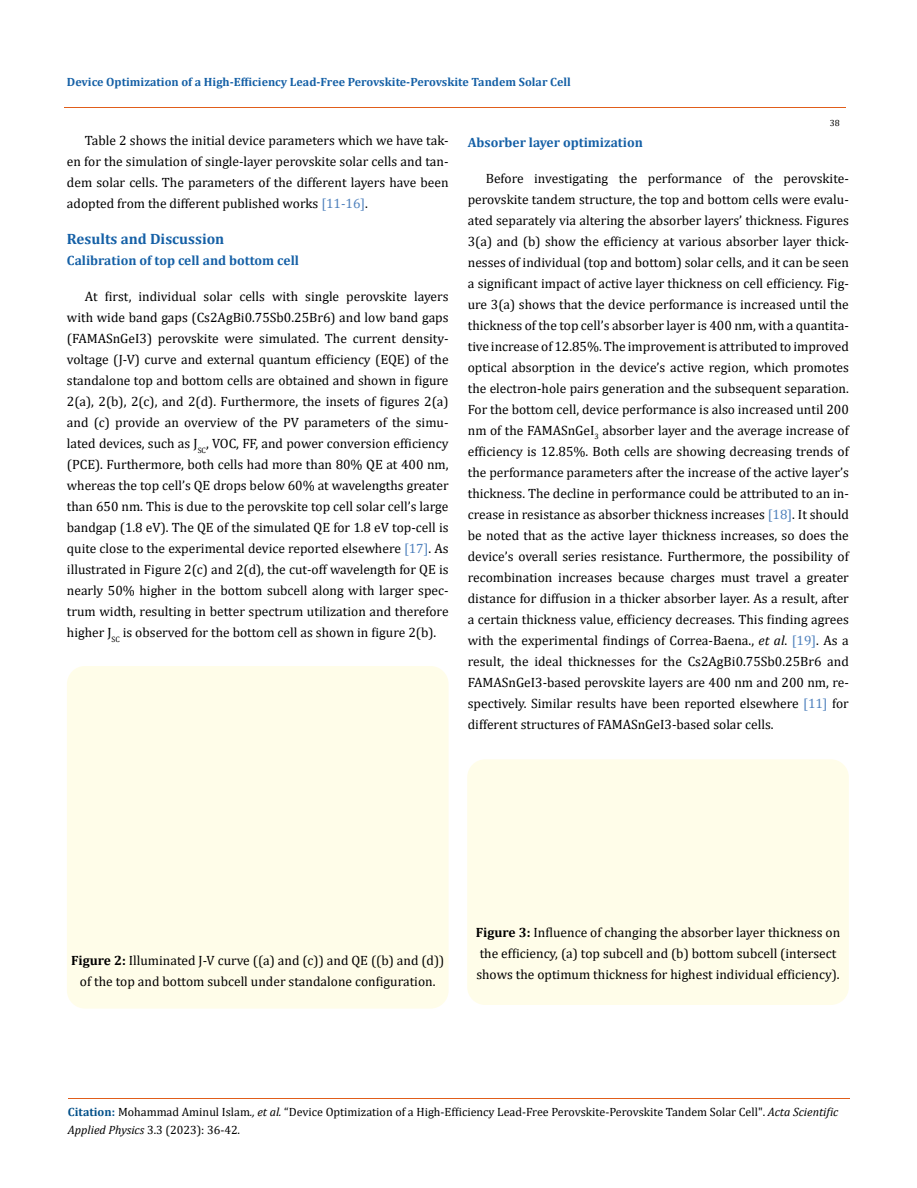
<style>
.page{position:relative;width:917px;height:1188px;background:#fff}
.page>*{position:absolute;margin:0;border:0;box-sizing:border-box;transform-origin:0 0}
.t1{font:700 15px "Cambria";color:#1560a6}
.t2{font:13.5px/21px "Cambria";color:#000;text-align:justify}
.t3{font:700 13.5px "Cambria";color:#1560a6}
.t4{font:12px/18px "Cambria";color:#000}
.t5{font:700 12px "Cambria";color:#1560a6}
.t6{font:9px "Cambria";color:#000}
.s1{color:#4f81bd}
.s2{font-style:italic}
.s3{font-weight:700}
.s4{font-weight:700;color:#035089}
</style>
<div class="page">
<div style="left:467px;top:759px;width:381px;height:246px;background:#fffde9;border-radius:18px"></div>
<div style="left:67px;top:666px;width:381px;height:343px;background:#fffde9;border-radius:18px"></div>
<hr style="left:64px;top:108px;width:781px;height:1px;background:#e05d1a">
<hr style="left:68px;top:1098px;width:781px;height:1px;background:#e05d1a">
<p class="t5" style="left:67px;top:73px;width:505px">Device Optimization of a High-Efficiency Lead-Free Perovskite-Perovskite Tandem Solar Cell</p>
<p class="t6" style="left:829px;top:118px;width:11px">38</p>
<p class="t2" style="left:67px;top:130px;width:383px;text-indent:18px">Table 2 shows the initial device parameters which we have tak&shy;en for the simulation of single-layer perovskite solar cells and tan&shy;dem solar cells. The parameters of the different layers have been adopted from the different published works <span class="s1">[11-16]</span>.</p>
<p class="t1" style="left:67px;top:229px;width:159px">Results and Discussion</p>
<p class="t3" style="left:67px;top:251px;width:233px">Calibration of top cell and bottom cell</p>
<p class="t2" style="left:67px;top:286px;width:383px;text-indent:18px">At first, individual solar cells with single perovskite layers with wide band gaps (Cs2AgBi0.75Sb0.25Br6) and low band gaps (FAMASnGeI3) perovskite were simulated. The current density&shy;voltage (J-V) curve and external quantum efficiency (EQE) of the standalone top and bottom cells are obtained and shown in figure 2(a), 2(b), 2(c), and 2(d). Furthermore, the insets of figures 2(a) and (c) provide an overview of the PV parameters of the simu&shy;lated devices, such as J<sub>SC</sub>, VOC, FF, and power conversion efficiency (PCE). Furthermore, both cells had more than 80% QE at 400 nm, whereas the top cell’s QE drops below 60% at wavelengths greater than 650 nm. This is due to the perovskite top cell solar cell’s large bandgap (1.8 eV). The QE of the simulated QE for 1.8 eV top-cell is quite close to the experimental device reported elsewhere <span class="s1">[17]</span>. As illustrated in Figure 2(c) and 2(d), the cut-off wavelength for QE is nearly 50% higher in the bottom subcell along with larger spec&shy;trum width, resulting in better spectrum utilization and therefore higher J<sub>SC</sub> is observed for the bottom cell as shown in figure 2(b).</p>
<p class="t3" style="left:468px;top:133px;width:177px">Absorber layer optimization</p>
<p class="t2" style="left:468px;top:168px;width:382px;text-indent:18px">Before investigating the performance of the perovskite&shy;perovskite tandem structure, the top and bottom cells were evalu&shy;ated separately via altering the absorber layers’ thickness. Figures 3(a) and (b) show the efficiency at various absorber layer thick&shy;nesses of individual (top and bottom) solar cells, and it can be seen a significant impact of active layer thickness on cell efficiency. Fig&shy;ure 3(a) shows that the device performance is increased until the thickness of the top cell’s absorber layer is 400 nm, with a quantita&shy;tive increase of 12.85%. The improvement is attributed to improved optical absorption in the device’s active region, which promotes the electron-hole pairs generation and the subsequent separation.<br>For the bottom cell, device performance is also increased until 200 nm of the FAMASnGeI<sub>3</sub> absorber layer and the average increase of efficiency is 12.85%. Both cells are showing decreasing trends of the performance parameters after the increase of the active layer’s thickness. The decline in performance could be attributed to an in&shy;crease in resistance as absorber thickness increases <span class="s1">[18]</span>. It should be noted that as the active layer thickness increases, so does the device’s overall series resistance. Furthermore, the possibility of recombination increases because charges must travel a greater distance for diffusion in a thicker absorber layer. As a result, after a certain thickness value, efficiency decreases. This finding agrees with the experimental findings of Correa-Baena., <span class="s2">et al</span>. <span class="s1">[19]</span>. As a result, the ideal thicknesses for the Cs2AgBi0.75Sb0.25Br6 and FAMASnGeI3-based perovskite layers are 400 nm and 200 nm, re&shy;spectively. Similar results have been reported elsewhere <span class="s1">[11]</span> for different structures of FAMASnGeI3-based solar cells.</p>
<p class="t2" style="left:71px;top:950px;width:375px;text-align:center"><span class="s3">Figure 2:</span> Illuminated J-V curve ((a) and (c)) and QE ((b) and (d)) of the top and bottom subcell under standalone configuration.</p>
<p class="t2" style="left:476px;top:921px;width:366px;text-align:left"><span class="s3">Figure 3:</span> Influence of changing the absorber layer thickness on the efficiency, (a) top subcell and (b) bottom subcell (intersect shows the optimum thickness for highest individual efficiency).</p>
<p class="t4" style="left:68px;top:1103px;width:772px"><span class="s4">Citation:</span> Mohammad Aminul Islam<span class="s2">., et al.</span> “Device Optimization of a High-Efficiency Lead-Free Perovskite-Perovskite Tandem Solar Cell". <span class="s2">Acta Scientific<br>Applied Physics</span> 3.3 (2023): 36-42.</p>
</div>
